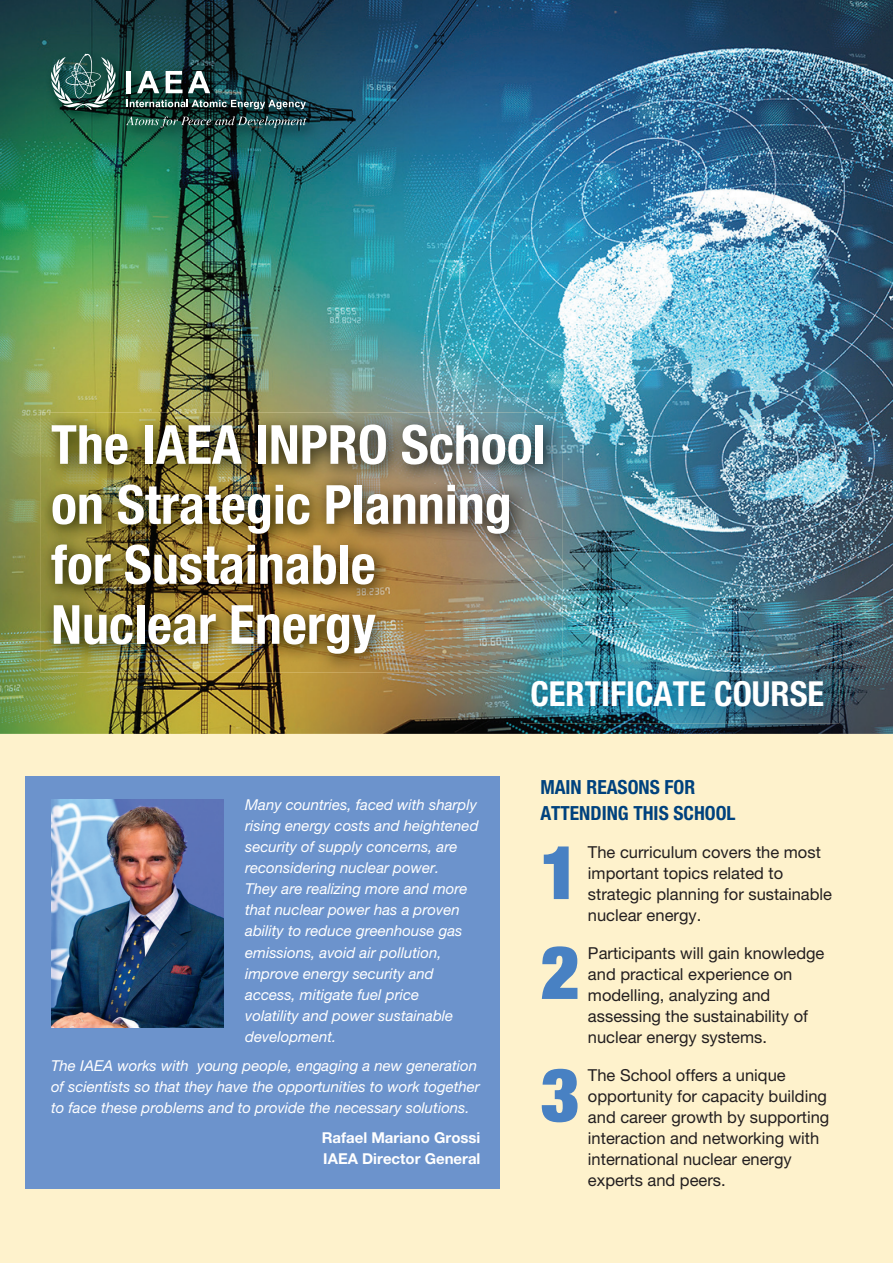
<style>
.page{position:relative;width:893px;height:1263px;background:#fef2cc}
.page>*{position:absolute;margin:0;border:0;box-sizing:border-box;transform-origin:0 0}
.t1{font:900 condensed 74.25px/99.9px "Helvetica Neue LTW1 G";color:#4881c3}
.t2{font:700 condensed 54px/60px "Helvetica Neue LTW1 G";color:#fff}
.t3{font:700 condensed 34.5px "Helvetica Neue LTW1 G";color:#fff}
.t4{font:700 condensed 19.5px/25.5px "Helvetica Neue LTW1 G";color:#00427e}
.t5{font:16.5px/21px "Helvetica Neue LTW1 G";color:#231f20}
.t6{font:italic 15px/21px "Helvetica Neue LTW1 G";color:#fff}
.t7{font:700 15px/21px "Helvetica Neue LTW1 G";color:#fff}
</style>
<div class="page">
<img style="left:0;top:0;width:893px;height:734px">
<div style="left:26px;top:776px;width:474px;height:412px;background:#6c93cc"></div>
<img style="left:51px;top:800px;width:173px;height:227px">
<img style="left:40px;top:412px;width:522px;height:260px">
<img style="left:521px;top:670px;width:318px;height:53px">
<img style="left:521px;top:670px;width:41px;height:2px">
<img style="left:46px;top:49px;width:274px;height:93px">
<svg style="left:51px;top:54px;width:65px;height:56px;background:#456e68"></svg>
<hr style="left:127px;top:71px;width:4px;height:22px;background:#fff">
<svg style="left:137px;top:71px;width:22px;height:22px"></svg>
<svg style="left:166px;top:71px;width:44px;height:22px"></svg>
<svg style="left:127px;top:100px;width:179px;height:9px;background:#596e6e"></svg>
<svg style="left:126px;top:116px;width:180px;height:12px;background:#355955"></svg>
<h2 class="t2" style="left:51px;top:415px;width:496px">The IAEA INPRO School on Strategic Planning for Sustainable<br>Nuclear Energy</h2>
<h3 class="t3" style="left:530px;top:673px;width:295px">CERTIFICATE COURSE</h3>
<p class="t6" style="left:245px;top:794px;width:235px">Many countries, faced with sharply rising energy costs and heightened security of supply concerns, are reconsidering nuclear power.<br>They are realizing more and more that nuclear power has a proven ability to reduce greenhouse gas emissions, avoid air pollution, improve energy security and access, mitigate fuel price<br>volatility and power sustainable development.</p>
<p class="t6" style="left:51px;top:1055px;width:430px">The IAEA works with young people, engaging a new generation of scientists so that they have the opportunities to work together to face these problems and to provide the necessary solutions.</p>
<p class="t7" style="left:322px;top:1126px;width:160px">Rafael Mariano Grossi<br>IAEA Director General</p>
<h3 class="t4" style="left:540px;top:775px;width:197px">MAIN REASONS FOR<br>ATTENDING THIS SCHOOL</h3>
<h1 class="t1" style="left:540px;top:820px;width:40px">1<br>2</h1>
<h1 class="t1" style="left:540px;top:1042px;width:40px">3</h1>
<p class="t5" style="left:588px;top:841px;width:246px">The curriculum covers the most important topics related to strategic planning for sustainable nuclear energy.</p>
<p class="t5" style="left:588px;top:942px;width:238px">Participants will gain knowledge and practical experience on modelling, analyzing and assessing the sustainability of nuclear energy systems.</p>
<p class="t5" style="left:588px;top:1064px;width:243px">The School offers a unique opportunity for capacity building and career growth by supporting interaction and networking with international nuclear energy experts and peers.</p>
</div>
